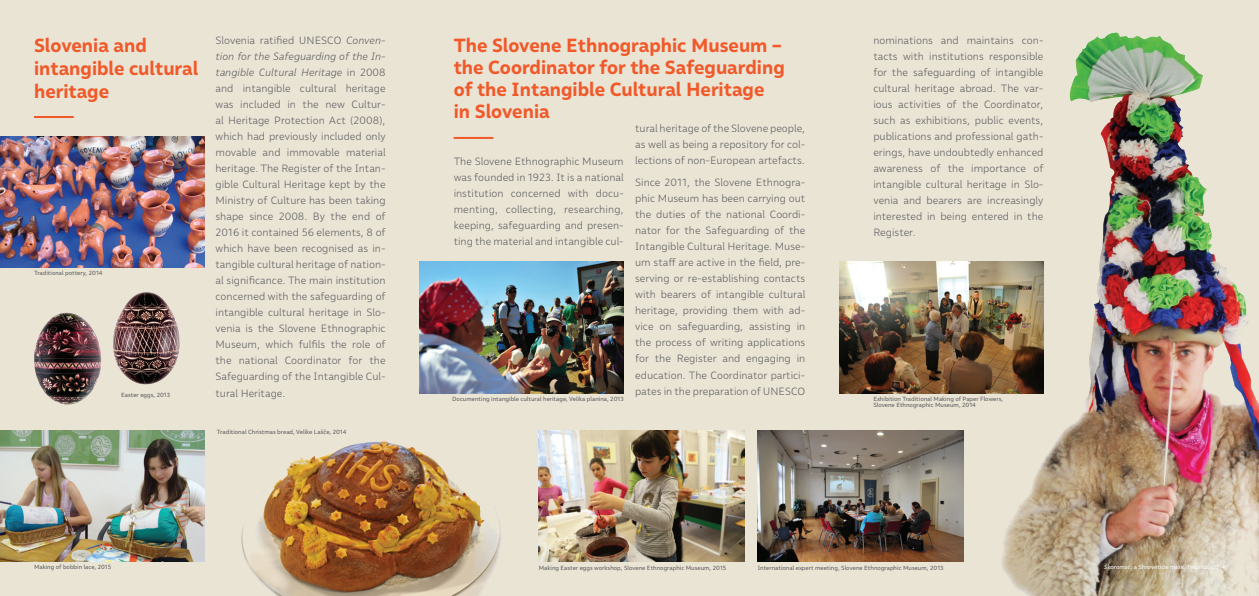
<style>
.page{position:relative;width:1259px;height:596px;background:#fff}
.page>*{position:absolute;margin:0;border:0;box-sizing:border-box;transform-origin:0 0}
.t1{font:700 19px/22px "Malva";color:#f15929}
.t2{font:300 10.5px/16px "Malva";color:#57585a;text-align:justify}
.t3{font:6px/6.5px "Malva";color:#57585a}
.t4{font:6px "Malva";color:#fff}
.s1{font-style:italic}
</style>
<div class="page">
<div style="left:0;top:0;width:1259px;height:595px;background:#eae4d5"></div>
<img style="left:899px;top:32px;width:360px;height:563px">
<img style="left:0;top:136px;width:204px;height:132px">
<img style="left:420px;top:261px;width:204px;height:132px">
<img style="left:539px;top:430px;width:205px;height:131px">
<img style="left:758px;top:430px;width:205px;height:131px">
<img style="left:839px;top:261px;width:204px;height:132px">
<img style="left:0;top:430px;width:204px;height:131px">
<img style="left:34px;top:312px;width:55px;height:93px">
<img style="left:89px;top:263px;width:96px;height:131px">
<img style="left:241px;top:441px;width:260px;height:154px">
<hr style="left:34px;top:116px;width:40px;height:2px;background:#f15929">
<hr style="left:454px;top:137px;width:39px;height:2px;background:#f15929">
<p class="t2" style="left:215px;top:32px;width:172px">Slovenia ratified UNESCO <span class="s1">Conven&shy;tion for the S</span><span class="s1">a</span><span class="s1">fegu</span><span class="s1">a</span><span class="s1">rding of the In&shy;t</span><span class="s1">a</span><span class="s1">ngible Cultur</span><span class="s1">a</span><span class="s1">l Herit</span><span class="s1">a</span><span class="s1">ge</span> in 2008 and intangible cultural heritage was included in the new Cultur&shy;al Heritage Protection Act (2008), which had previously included only movable and immovable material heritage. The Register of the Intan&shy;gible Cultural Heritage kept by the Ministry of Culture has been taking shape since 2008. By the end of 2016 it contained 56 elements, 8 of which have been recognised as in&shy;tangible cultural heritage of nation&shy;al significance. The main institution concerned with the safeguarding of intangible cultural heritage in Slo&shy;venia is the Slovene Ethnographic Museum, which fulfils the role of the national Coordinator for the Safeguarding of the Intangible Cul&shy;tural Heritage.</p>
<h1 class="t1" style="left:34px;top:34px;width:166px;line-height:22.8px">Slovenia and intangible cultural heritage</h1>
<h1 class="t1" style="left:454px;top:34px;width:332px">The Slovene Ethnographic Museum – the Coordinator for the Safeguarding of the Intangible Cultural Heritage in Slovenia</h1>
<p class="t2" style="left:635px;top:120px;width:172px">tural heritage of the Slovene people, as well as being a repository for col&shy;lections of non-European artefacts.</p>
<p class="t2" style="left:635px;top:174px;width:172px">Since 2011, the Slovene Ethnogra&shy;phic Museum has been carrying out the duties of the national Coordi&shy;nator for the Safeguarding of the Intangible Cultural Heritage. Muse&shy;um staff are active in the field, pre&shy;serving or re-establishing contacts with bearers of intangible cultural heritage, providing them with ad&shy;vice on safeguarding, assisting in the process of writing applications for the Register and engaging in education. The Coordinator partici&shy;pates in the preparation of UNESCO</p>
<p class="t2" style="left:454px;top:153px;width:172px">The Slovene Ethnographic Museum was founded in 1923. It is a national institution concerned with docu&shy;menting, collecting, researching, keeping, safeguarding and presen&shy;ting the material and intangible cul-</p>
<p class="t3" style="left:34px;top:270px;width:70px">Traditional pottery, 2014</p>
<p class="t3" style="left:121px;top:391px;width:50px">Easter eggs, 2013</p>
<p class="t3" style="left:452px;top:395px;width:173px">Documenting intangible cultural heritage, Velika planina, 2013</p>
<p class="t3" style="left:217px;top:428px;width:131px">Traditional Christmas bread, Velike Lašče, 2014</p>
<p class="t2" style="left:873px;top:32px;width:172px">nominations and maintains con&shy;tacts with institutions responsible for the safeguarding of intangible cultural heritage abroad. The var&shy;ious activities of the Coordinator, such as exhibitions, public events, publications and professional gath&shy;erings, have undoubtedly enhanced awareness of the importance of intangible cultural heritage in Slo&shy;venia and bearers are increasingly interested in being entered in the Register.</p>
<p class="t3" style="left:873px;top:395px;width:131px">Exhibition Traditional Making of Paper Flowers,<br>Slovene Ethnographic Museum, 2014</p>
<p class="t3" style="left:34px;top:563px;width:79px">Making of bobbin lace, 2015</p>
<p class="t3" style="left:539px;top:564px;width:189px">Making Easter eggs workshop, Slovene Ethnographic Museum, 2015</p>
<p class="t3" style="left:758px;top:564px;width:187px">International expert meeting, Slovene Ethnographic Museum, 2013</p>
<p class="t4" style="left:1104px;top:563px;width:122px"><span class="s1">Škorom</span><span class="s1">a</span><span class="s1">t,</span> a Shrovetide mask, Hrušica, 2014</p>
</div>
